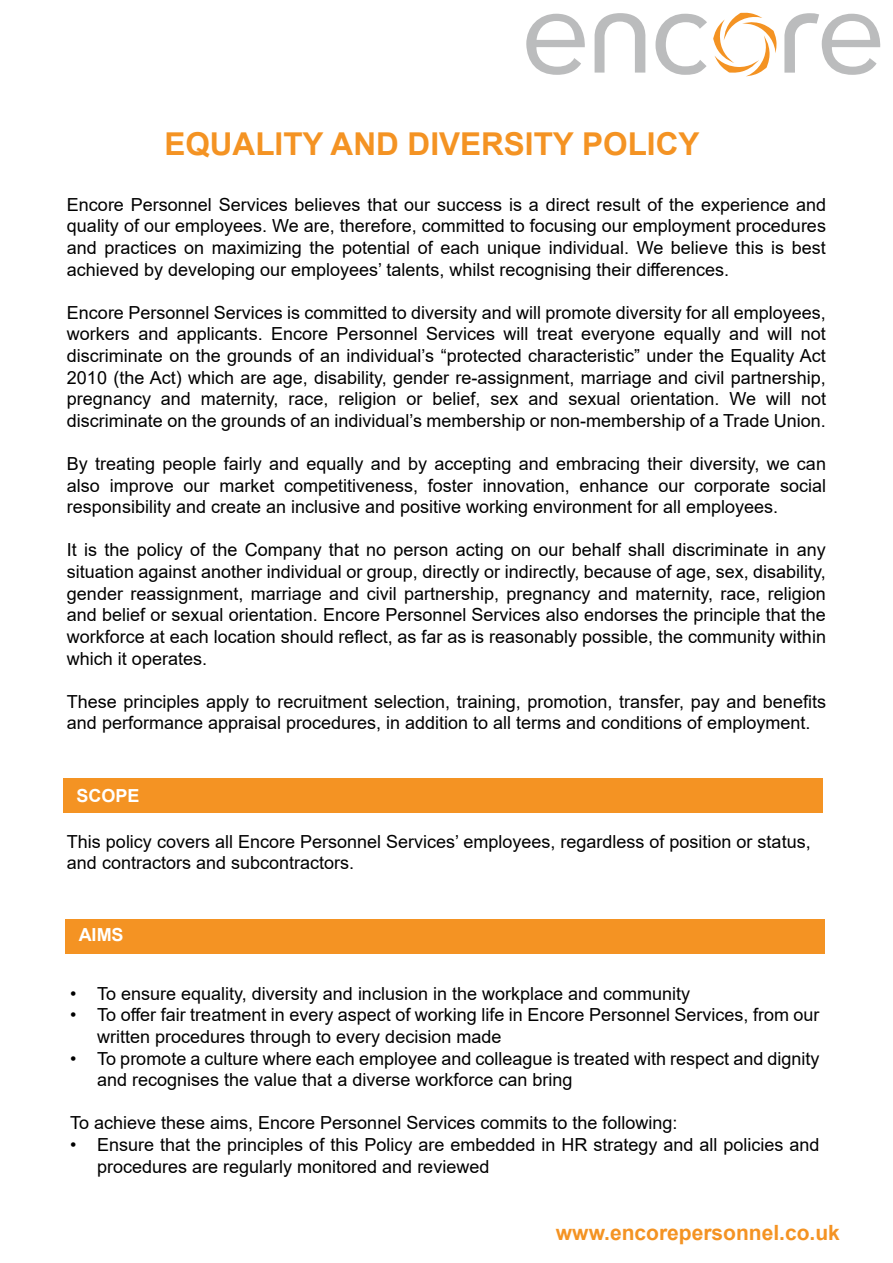
<style>
.page{position:relative;width:893px;height:1263px;background:#fff}
.page>*{position:absolute;margin:0;border:0;box-sizing:border-box;transform-origin:0 0}
.t1{font:700 31.5px "Arial";color:#f49323}
.t2{font:700 21px "Arial";color:#f49323}
.t3{font:18px/21.6px "Arial";color:#000}
.t4{font:700 18px "Arial";color:#fff}
</style>
<div class="page">
<svg style="left:713px;top:13px;width:64px;height:63px"></svg>
<svg style="left:526px;top:14px;width:59px;height:61px"></svg>
<svg style="left:655px;top:14px;width:52px;height:61px"></svg>
<svg style="left:594px;top:13px;width:52px;height:60px"></svg>
<svg style="left:784px;top:13px;width:96px;height:62px"></svg>
<div style="left:64px;top:778px;width:759px;height:34px;background:#f49323"></div>
<div style="left:66px;top:919px;width:759px;height:35px;background:#f49323"></div>
<h1 class="t1" style="left:164px;top:122px;width:537px">EQUALITY AND DIVERSITY POLICY</h1>
<p class="t3" style="left:67px;top:194px;width:760px;text-align:justify">Encore Personnel Services believes that our success is a direct result of the experience and quality of our employees. We are, therefore, committed to focusing our employment procedures and practices on maximizing the potential of each unique individual. We believe this is best achieved by developing our employees’ talents, whilst recognising their differences.</p>
<p class="t3" style="left:67px;top:302px;width:760px;text-align:justify">Encore Personnel Services is committed to diversity and will promote diversity for all employees, workers and applicants. Encore Personnel Services will treat everyone equally and will not discriminate on the grounds of an individual’s “protected characteristic” under the Equality Act 2010 (the Act) which are age, disability, gender re-assignment, marriage and civil partnership, pregnancy and maternity, race, religion or belief, sex and sexual orientation. We will not discriminate on the grounds of an individual’s membership or non-membership of a Trade Union.</p>
<p class="t3" style="left:67px;top:453px;width:760px;text-align:justify">By treating people fairly and equally and by accepting and embracing their diversity, we can also improve our market competitiveness, foster innovation, enhance our corporate social responsibility and create an inclusive and positive working environment for all employees.</p>
<p class="t3" style="left:67px;top:539px;width:760px;text-align:justify">It is the policy of the Company that no person acting on our behalf shall discriminate in any situation against another individual or group, directly or indirectly, because of age, sex, disability, gender reassignment, marriage and civil partnership, pregnancy and maternity, race, religion and belief or sexual orientation. Encore Personnel Services also endorses the principle that the workforce at each location should reflect, as far as is reasonably possible, the community within which it operates.</p>
<p class="t3" style="left:67px;top:690px;width:760px">These principles apply to recruitment selection, training, promotion, transfer, pay and benefits and performance appraisal procedures, in addition to all terms and conditions of employment.</p>
<p class="t4" style="left:77px;top:783px;width:65px">SCOPE</p>
<p class="t3" style="left:67px;top:830px;width:745px">This policy covers all Encore Personnel Services’ employees, regardless of position or status, and contractors and subcontractors.</p>
<p class="t4" style="left:79px;top:922px;width:46px">AIMS</p>
<p class="t3" style="left:70px;top:982px;width:621px">• To ensure equality, diversity and inclusion in the workplace and community</p>
<p class="t3" style="left:97px;top:1004px;width:724px;text-indent:-27px">• To offer fair treatment in every aspect of working life in Encore Personnel Services, from our written procedures through to every decision made</p>
<p class="t3" style="left:97px;top:1047px;width:724px;text-indent:-27px">• To promote a culture where each employee and colleague is treated with respect and dignity and recognises the value that a diverse workforce can bring</p>
<p class="t3" style="left:70px;top:1112px;width:609px">To achieve these aims, Encore Personnel Services commits to the following:</p>
<p class="t3" style="left:97px;top:1134px;width:724px;text-indent:-27px">• Ensure that the principles of this Policy are embedded in HR strategy and all policies and procedures are regularly monitored and reviewed</p>
<p class="t2" style="left:556px;top:1218px;width:285px">www.encorepersonnel.co.uk</p>
</div>
